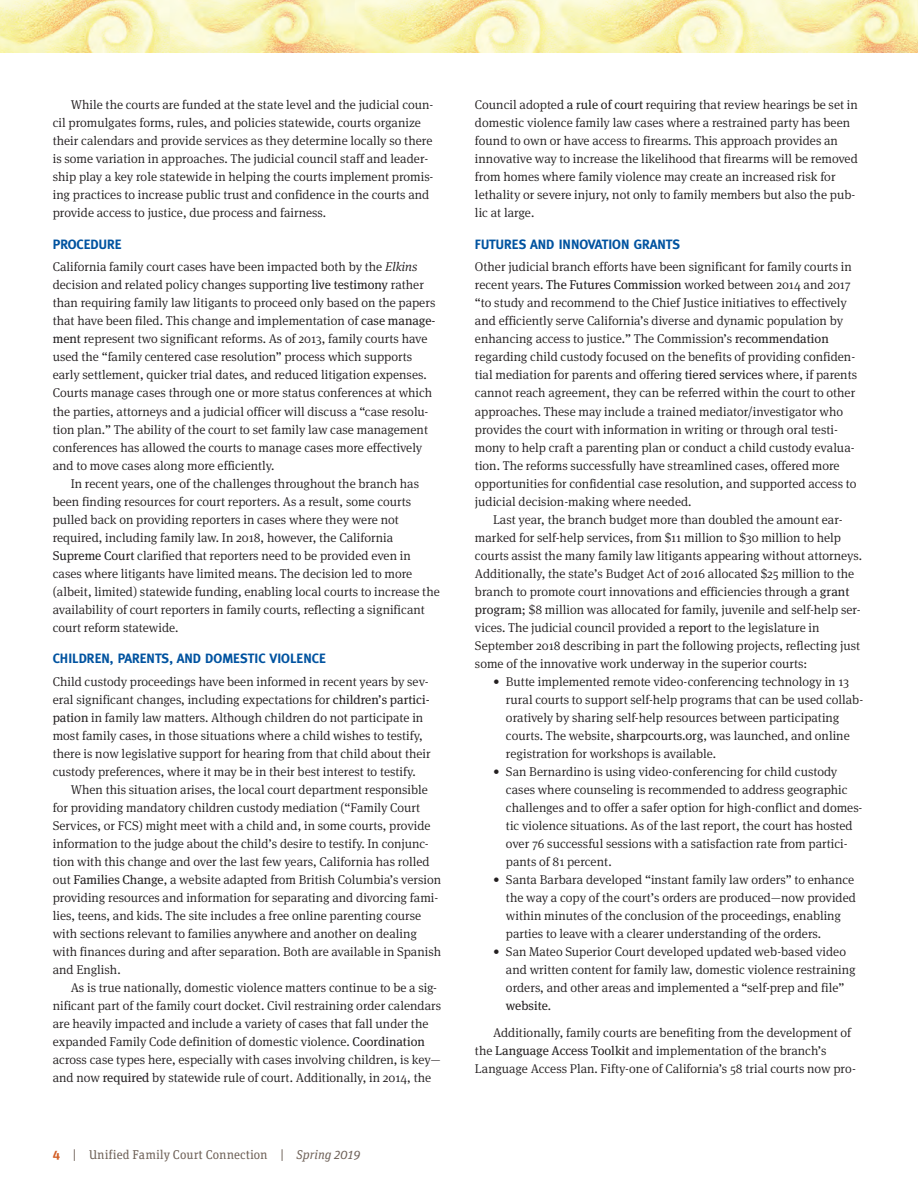
<style>
.page{position:relative;width:918px;height:1189px;background:#fff}
.page>*{position:absolute;margin:0;border:0;box-sizing:border-box;transform-origin:0 0}
.t1{font:700 13.5px "Meta";color:#0153a0}
.t2{font:300 12.75px/18px "Meta Serif OT";color:#231f20}
.t3{font:12.75px "Unit Slab OT";color:#6f6259}
.s1{font-style:italic}
.s2{font-weight:400}
.s3{font-weight:700;color:#d35f27}
.s4{font-weight:700}
</style>
<div class="page">
<svg style="left:0;top:52px;width:917px;height:1px"></svg>
<img style="left:0;top:0;width:917px;height:52px">
<p class="t2" style="left:53px;top:96px;width:382px;text-indent:18px">While the courts are funded at the state level and the judicial coun&shy;cil promulgates forms, rules, and policies statewide, courts organize their calendars and provide services as they determine locally so there is some variation in approaches. The judicial council staff and leader&shy;ship play a key role statewide in helping the courts implement promis&shy;ing practices to increase public trust and confidence in the courts and provide access to justice, due process and fairness.</p>
<p class="t1" style="left:53px;top:236px;width:70px">PROCEDURE</p>
<p class="t2" style="left:53px;top:258px;width:384px">California family court cases have been impacted both by the <span class="s1">Elkins </span>decision and related policy changes supporting <span class="s2">live testimony</span> rather than requiring family law litigants to proceed only based on the papers that have been filed. This change and implementation of <span class="s2">case manage&shy;ment</span> represent two significant reforms. As of 2013, family courts have used the “family centered case resolution” process which supports early settlement, quicker trial dates, and reduced litigation expenses.<br>Courts manage cases through one or more status conferences at which the parties, attorneys and a judicial officer will discuss a “case resolu&shy;tion plan.” The ability of the court to set family law case management conferences has allowed the courts to manage cases more effectively and to move cases along more efficiently.</p>
<p class="t2" style="left:53px;top:474px;width:388px;text-indent:18px">In recent years, one of the challenges throughout the branch has been finding resources for court reporters. As a result, some courts pulled back on providing reporters in cases where they were not required, including family law. In 2018, however, the California <span class="s2">Supreme Court</span> clarified that reporters need to be provided even in cases where litigants have limited means. The decision led to more (albeit, limited) statewide funding, enabling local courts to increase the availability of court reporters in family courts, reflecting a significant court reform statewide.</p>
<p class="t1" style="left:53px;top:650px;width:274px">CHILDREN, PARENTS, AND DOMESTIC VIOLENCE</p>
<p class="t2" style="left:53px;top:672px;width:379px">Child custody proceedings have been informed in recent years by sev&shy;eral significant changes, including expectations for <span class="s2">children’s partici&shy;pation</span> in family law matters. Although children do not participate in most family cases, in those situations where a child wishes to testify, there is now legislative support for hearing from that child about their custody preferences, where it may be in their best interest to testify.</p>
<p class="t2" style="left:53px;top:780px;width:390px;text-indent:18px">When this situation arises, the local court department responsible for providing mandatory children custody mediation (“Family Court Services, or FCS) might meet with a child and, in some courts, provide information to the judge about the child’s desire to testify. In conjunc&shy;tion with this change and over the last few years, California has rolled out <span class="s2">Families Change</span>, a website adapted from British Columbia’s version providing resources and information for separating and divorcing fami&shy;lies, teens, and kids. The site includes a free online parenting course with sections relevant to families anywhere and another on dealing with finances during and after separation. Both are available in Spanish and English.</p>
<p class="t2" style="left:53px;top:978px;width:390px;text-indent:18px">As is true nationally, domestic violence matters continue to be a sig&shy;nificant part of the family court docket. Civil restraining order calendars are heavily impacted and include a variety of cases that fall under the expanded Family Code definition of domestic violence. <span class="s2">Coordination </span>across case types here, especially with cases involving children, is key— and now <span class="s2">required</span> by statewide rule of court. Additionally, in 2014, the</p>
<p class="t3" style="left:53px;top:1146px;width:309px"><span class="s3">4</span> | Unified Family Court Connection | <span class="s1">Spring 2019</span></p>
<p class="t2" style="left:475px;top:96px;width:384px">Council adopted <span class="s2">a rule of court</span> requiring that review hearings be set in domestic violence family law cases where a restrained party has been found to own or have access to firearms. This approach provides an innovative way to increase the likelihood that firearms will be removed from homes where family violence may create an increased risk for lethality or severe injury, not only to family members but also the pub&shy;lic at large.</p>
<p class="t1" style="left:475px;top:236px;width:207px">FUTURES AND INNOVATION GRANTS</p>
<p class="t2" style="left:475px;top:258px;width:383px">Other judicial branch efforts have been significant for family courts in recent years. <span class="s2">The Futures Commission</span> worked between 2014 and 2017 “to study and recommend to the Chief Justice initiatives to effectively and efficiently serve California’s diverse and dynamic population by enhancing access to justice.” The Commission’s <span class="s2">recommendation </span>regarding child custody focused on the benefits of providing confiden&shy;tial mediation for parents and offering <span class="s2">tiered services</span> where, if parents cannot reach agreement, they can be referred within the court to other approaches. These may include a trained mediator/investigator who provides the court with information in writing or through oral testi&shy;mony to help craft a parenting plan or conduct a child custody evalua&shy;tion. The reforms successfully have streamlined cases, offered more opportunities for confidential case resolution, and supported access to judicial decision-making where needed.</p>
<p class="t2" style="left:475px;top:510px;width:388px;text-indent:18px">Last year, the branch budget more than doubled the amount ear&shy;marked for self-help services, from $11 million to $30 million to help courts assist the many family law litigants appearing without attorneys.<br>Additionally, the state’s Budget Act of 2016 allocated $25 million to the branch to promote court innovations and efficiencies through a <span class="s2">grant program</span>; $8 million was allocated for family, juvenile and self-help ser&shy;vices. The judicial council provided a <span class="s2">report</span> to the legislature in September 2018 describing in part the following projects, reflecting just some of the innovative work underway in the superior courts:</p>
<p class="t2" style="left:506px;top:672px;width:359px;text-indent:-13px"><span class="s4">•</span> Butte implemented remote video-conferencing technology in 13 rural courts to support self-help programs that can be used collab&shy;oratively by sharing self-help resources between participating courts. The website, <span class="s2">sharpcourts.org</span>, was launched, and online registration for workshops is available.</p>
<p class="t2" style="left:506px;top:762px;width:358px;text-indent:-13px"><span class="s4">•</span> San Bernardino is using video-conferencing for child custody cases where counseling is recommended to address geographic challenges and to offer a safer option for high-conflict and domes&shy;tic violence situations. As of the last report, the court has hosted over 76 successful sessions with a satisfaction rate from partici&shy;pants of 81 percent.</p>
<p class="t2" style="left:506px;top:870px;width:351px;text-indent:-13px"><span class="s4">•</span> Santa Barbara developed “instant family law orders” to enhance the way a copy of the court’s orders are produced—now provided within minutes of the conclusion of the proceedings, enabling parties to leave with a clearer understanding of the orders.</p>
<p class="t2" style="left:506px;top:942px;width:351px;text-indent:-13px"><span class="s4">•</span> San Mateo Superior Court developed updated web-based video and written content for family law, domestic violence restraining orders, and other areas and implemented a “self-prep and file” <span class="s2">website</span>.</p>
<p class="t2" style="left:475px;top:1023px;width:382px;text-indent:18px">Additionally, family courts are benefiting from the development of the <span class="s2">Language Access Toolkit</span> and implementation of the branch’s<br>Language Access Plan. Fifty-one of California’s 58 trial courts now pro-</p>
</div>
